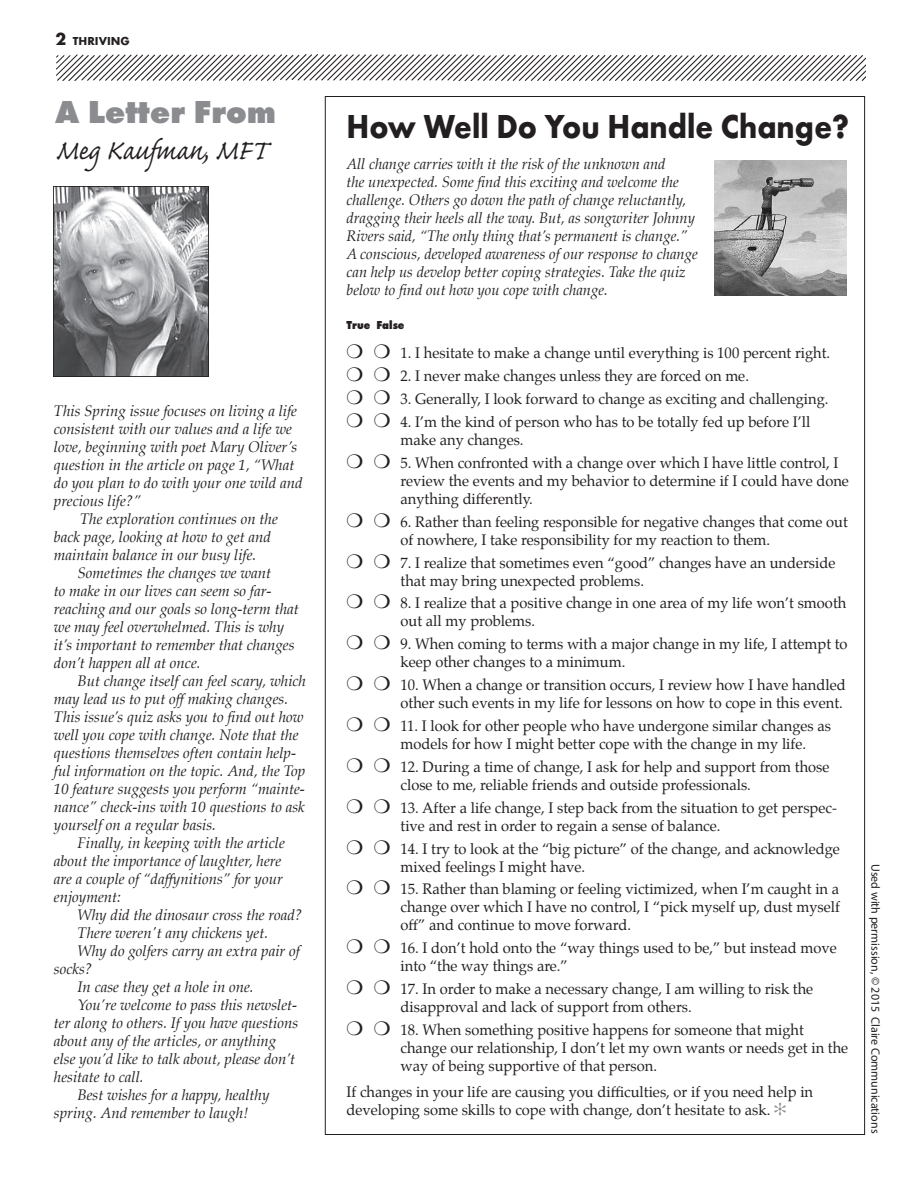
<style>
.page{position:relative;width:918px;height:1188px;background:#fff}
.page>*{position:absolute;margin:0;border:0;box-sizing:border-box;transform-origin:0 0}
.t1{font:36px "Caflisch Script Pro";color:#231f20;scale:.91 1}
.t2{font:700 34.5px "Futura T";color:#231f20;scale:.9 1}
.t3{font:800 33px "Futura T";color:#8a8c8f}
.t4{font:15px/18px "Palatino";color:#231f20}
.t5{font:italic 15px/18px "Palatino";color:#231f20}
.t6{font:12px "Myriad Pro";color:#231f20}
.t7{font:700 12px "Futura T";color:#231f20}
.t8{font:800 12px "Futura T";color:#231f20;scale:.9 1}
.s1{font-size:18px}
</style>
<div class="page">
<img style="left:54px;top:186px;width:155px;height:190px">
<svg style="left:56px;top:54px;width:810px;height:27px"></svg>
<img style="left:714px;top:160px;width:132px;height:135px">
<p class="t7" style="left:55px;top:34px;width:76px"><span class="s1">2</span> THRIVING</p>
<h3 class="t3" style="left:55px;top:93px;width:223px">A Letter From</h3>
<h1 class="t1" style="left:55px;top:131px;width:235px">Meg Kaufman, MFT</h1>
<p class="t5" style="left:54px;top:402px;width:245px">This Spring issue focuses on living a life</p>
<p class="t5" style="left:54px;top:420px;width:240px">consistent with our values and a life we</p>
<p class="t5" style="left:54px;top:438px;width:245px">love, beginning with poet Mary Oliver’s</p>
<p class="t5" style="left:54px;top:456px;width:242px">question in the article on page 1, “What</p>
<p class="t5" style="left:54px;top:474px;width:250px">do you plan to do with your one wild and</p>
<p class="t5" style="left:54px;top:492px;width:89px">precious life?”</p>
<p class="t5" style="left:80px;top:510px;width:199px">The exploration continues on the</p>
<p class="t5" style="left:54px;top:528px;width:219px">back page, looking at how to get and</p>
<p class="t5" style="left:54px;top:546px;width:204px">maintain balance in our busy life.</p>
<p class="t5" style="left:78px;top:564px;width:195px">Sometimes the changes we want</p>
<p class="t5" style="left:54px;top:582px;width:219px">to make in our lives can seem so far-</p>
<p class="t5" style="left:54px;top:600px;width:246px">reaching and our goals so long-term that</p>
<p class="t5" style="left:54px;top:618px;width:232px">we may feel overwhelmed. This is why</p>
<p class="t5" style="left:54px;top:636px;width:242px">it’s important to remember that changes</p>
<p class="t5" style="left:54px;top:654px;width:148px">don’t happen all at once.</p>
<p class="t5" style="left:78px;top:672px;width:230px">But change itself can feel scary, which</p>
<p class="t5" style="left:54px;top:690px;width:236px">may lead us to put off making changes.</p>
<p class="t5" style="left:54px;top:708px;width:251px">This issue’s quiz asks you to find out how</p>
<p class="t5" style="left:54px;top:726px;width:246px">well you cope with change. Note that the</p>
<p class="t5" style="left:54px;top:744px;width:244px">questions themselves often contain help-</p>
<p class="t5" style="left:54px;top:762px;width:253px">ful information on the topic. And, the Top</p>
<p class="t5" style="left:54px;top:780px;width:253px">10 feature suggests you perform “mainte-</p>
<p class="t5" style="left:54px;top:798px;width:253px">nance” check-ins with 10 questions to ask</p>
<p class="t5" style="left:54px;top:816px;width:164px">yourself on a regular basis.</p>
<p class="t5" style="left:78px;top:834px;width:209px">Finally, in keeping with the article</p>
<p class="t5" style="left:54px;top:852px;width:229px">about the importance of laughter, here</p>
<p class="t5" style="left:54px;top:870px;width:230px">are a couple of “daffynitions” for your</p>
<p class="t5" style="left:54px;top:888px;width:69px">enjoyment:</p>
<p class="t5" style="left:78px;top:906px;width:226px">Why did the dinosaur cross the road?</p>
<p class="t5" style="left:78px;top:924px;width:192px">There weren't any chickens yet.</p>
<p class="t5" style="left:78px;top:942px;width:224px">Why do golfers carry an extra pair of</p>
<p class="t5" style="left:54px;top:960px;width:40px">socks?</p>
<p class="t5" style="left:78px;top:978px;width:178px">In case they get a hole in one.</p>
<p class="t5" style="left:78px;top:996px;width:221px">You’re welcome to pass this newslet-</p>
<p class="t5" style="left:54px;top:1014px;width:246px">ter along to others. If you have questions</p>
<p class="t5" style="left:54px;top:1032px;width:224px">about any of the articles, or anything</p>
<p class="t5" style="left:54px;top:1050px;width:243px">else you’d like to talk about, please don’t</p>
<p class="t5" style="left:54px;top:1068px;width:91px">hesitate to call.</p>
<p class="t5" style="left:78px;top:1086px;width:193px">Best wishes for a happy, healthy</p>
<p class="t5" style="left:54px;top:1104px;width:196px">spring. And remember to laugh!</p>
<h2 class="t2" style="left:347px;top:106px;width:560px">How Well Do You Handle Change?</h2>
<p class="t5" style="left:347px;top:155px;width:353px">All change carries with it the risk of the unknown and<br>the unexpected. Some find this exciting and welcome the challenge. Others go down the path of change reluctantly, dragging their heels all the way. But, as songwriter Johnny Rivers said, “The only thing that’s permanent is change.” A conscious, developed awareness of our response to change can help us develop better coping strategies. Take the quiz below to find out how you cope with change.</p>
<p class="t8" style="left:347px;top:318px;width:66px">True False</p>
<p class="t4" style="left:347px;top:342px;width:485px;line-height:22.8px">❍ ❍ 1. I hesitate to make a change until everything is 100 percent right. ❍ ❍ 2. I never make changes unless they are forced on me.<br>❍ ❍ 3. Generally, I look forward to change as exciting and challenging. ❍ ❍ 4. I’m the kind of person who has to be totally fed up before I’ll</p>
<p class="t4" style="left:347px;top:428px;width:493px;line-height:22.8px;text-indent:54px">make any changes.<br>❍ ❍ 5. When confronted with a change over which I have little control, I</p>
<p class="t4" style="left:401px;top:472px;width:450px">review the events and my behavior to determine if I could have done anything differently.</p>
<p class="t4" style="left:401px;top:513px;width:449px;text-indent:-54px">❍ ❍ 6. Rather than feeling responsible for negative changes that come out of nowhere, I take responsibility for my reaction to them.</p>
<p class="t4" style="left:401px;top:553px;width:436px;text-indent:-54px">❍ ❍ 7. I realize that sometimes even “good” changes have an underside that may bring unexpected problems.</p>
<p class="t4" style="left:401px;top:594px;width:447px;text-indent:-54px">❍ ❍ 8. I realize that a positive change in one area of my life won’t smooth out all my problems.</p>
<p class="t4" style="left:401px;top:635px;width:449px;text-indent:-54px">❍ ❍ 9. When coming to terms with a major change in my life, I attempt to keep other changes to a minimum.</p>
<p class="t4" style="left:347px;top:676px;width:501px;text-align:right">❍ ❍ 10. When a change or transition occurs, I review how I have handled other such events in my life for lessons on how to cope in this event.</p>
<p class="t4" style="left:401px;top:717px;width:432px;text-indent:-54px">❍ ❍ 11. I look for other people who have undergone similar changes as models for how I might better cope with the change in my life.</p>
<p class="t4" style="left:401px;top:758px;width:430px;text-indent:-54px">❍ ❍ 12. During a time of change, I ask for help and support from those close to me, reliable friends and outside professionals.</p>
<p class="t4" style="left:401px;top:799px;width:438px;text-indent:-54px">❍ ❍ 13. After a life change, I step back from the situation to get perspec&shy;tive and rest in order to regain a sense of balance.</p>
<p class="t4" style="left:401px;top:839px;width:441px;text-indent:-54px">❍ ❍ 14. I try to look at the “big picture” of the change, and acknowledge mixed feelings I might have.</p>
<p class="t4" style="left:401px;top:880px;width:441px;text-align:justify;text-indent:-54px">❍ ❍ 15. Rather than blaming or feeling victimized, when I’m caught in a change over which I have no control, I “pick myself up, dust myself off” and continue to move forward.</p>
<p class="t4" style="left:401px;top:939px;width:438px;text-indent:-54px">❍ ❍ 16. I don’t hold onto the “way things used to be,” but instead move into “the way things are.”</p>
<p class="t4" style="left:401px;top:980px;width:414px;text-indent:-54px">❍ ❍ 17. In order to make a necessary change, I am willing to risk the disapproval and lack of support from others.</p>
<p class="t4" style="left:401px;top:1021px;width:449px;text-indent:-54px">❍ ❍ 18. When something positive happens for someone that might change our relationship, I don’t let my own wants or needs get in the way of being supportive of that person.</p>
<p class="t4" style="left:347px;top:1083px;width:468px">If changes in your life are causing you difficulties, or if you need help in developing some skills to cope with change, don’t hesitate to ask.</p>
<p class="t6" style="left:883px;top:864px;width:271px;rotate:90deg">Used with permission, © 2015 Claire Communications</p>
</div>
